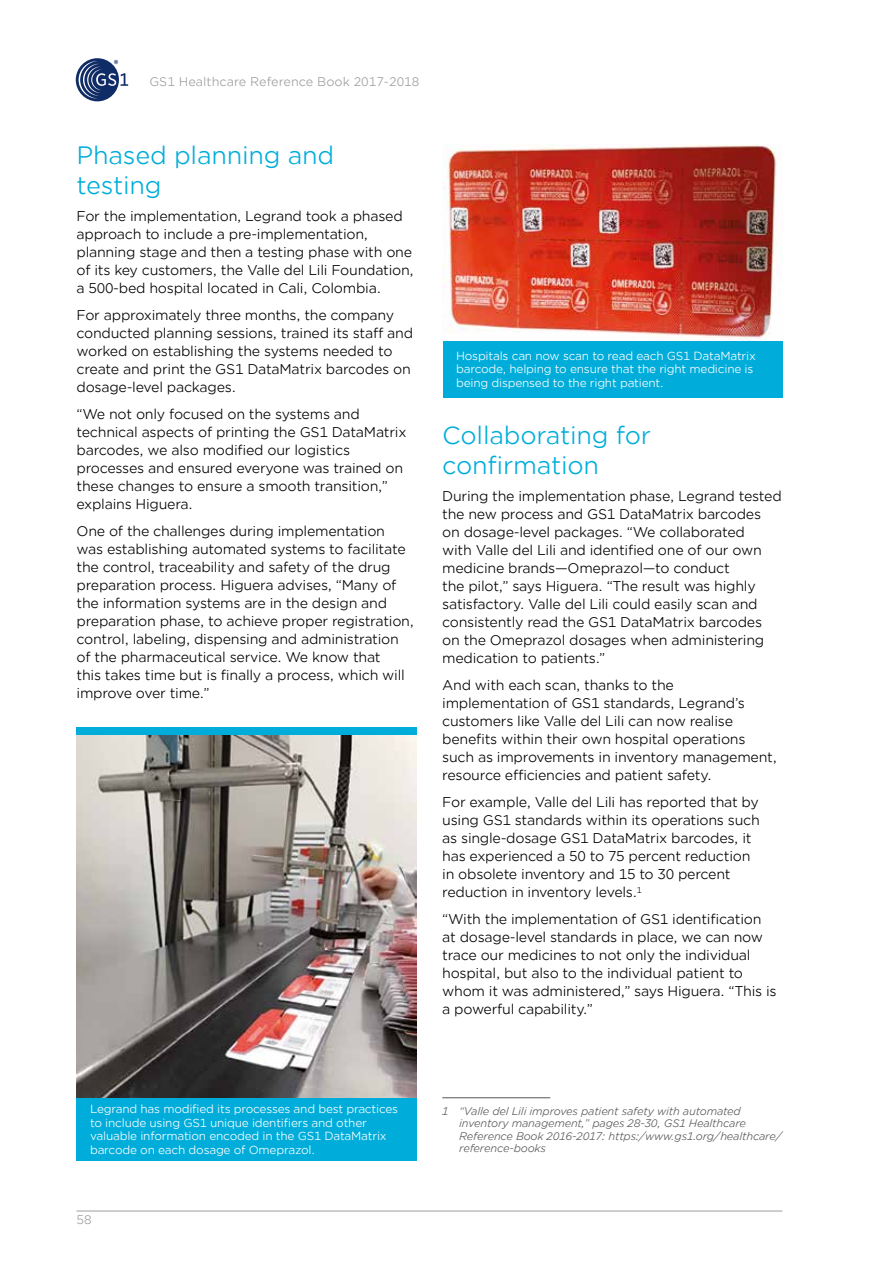
<style>
.page{position:relative;width:893px;height:1263px;background:#fff}
.page>*{position:absolute;margin:0;border:0;box-sizing:border-box;transform-origin:0 0}
.t1{font:24px/30px "Gotham Office";letter-spacing:-.01em;color:#00adda}
.t2{font:13.5px/18px "Gotham Office";letter-spacing:-.02em;color:#000}
.t3{font:12px "Gotham Office";color:#9d9d9c}
.t4{font:11.25px/13.5px "Gotham Office";letter-spacing:-.02em;color:#fff}
.t5{font:italic 10.5px/12.6px "Gotham Office";letter-spacing:-.02em;color:#575756}
</style>
<div class="page">
<hr style="left:442px;top:1097px;width:108px;height:1px;background:#575756">
<div style="left:77px;top:727px;width:340px;height:9px;background:#00adda"></div>
<div style="left:77px;top:1097px;width:340px;height:64px;background:#00adda"></div>
<img style="left:77px;top:736px;width:340px;height:361px">
<div style="left:443px;top:340px;width:339px;height:58px;background:#00adda"></div>
<img style="left:443px;top:145px;width:337px;height:195px">
<hr style="left:77px;top:1210px;width:705px;height:1px;background:#9d9d9c">
<svg style="left:76px;top:58px;width:43px;height:43px"></svg>
<svg style="left:79px;top:60px;width:49px;height:39px"></svg>
<p class="t3" style="left:149px;top:73px;width:271px">GS1 Healthcare Reference Book 2017-2018</p>
<h1 class="t1" style="left:77px;top:139px;width:259px">Phased planning and testing</h1>
<p class="t2" style="left:77px;top:206px;width:339px">For the implementation, Legrand took a phased approach to include a pre-implementation, planning stage and then a testing phase with one of its key customers, the Valle del Lili Foundation, a 500-bed hospital located in Cali, Colombia.</p>
<p class="t2" style="left:77px;top:305px;width:338px">For approximately three months, the company conducted planning sessions, trained its staff and worked on establishing the systems needed to create and print the GS1 DataMatrix barcodes on dosage-level packages.</p>
<p class="t2" style="left:77px;top:404px;width:331px">“We not only focused on the systems and technical aspects of printing the GS1 DataMatrix barcodes, we also modified our logistics processes and ensured everyone was trained on these changes to ensure a smooth transition,” explains Higuera.</p>
<p class="t2" style="left:77px;top:521px;width:339px">One of the challenges during implementation was establishing automated systems to facilitate the control, traceability and safety of the drug preparation process. Higuera advises, “Many of the information systems are in the design and preparation phase, to achieve proper registration, control, labeling, dispensing and administration of the pharmaceutical service. We know that<br>this takes time but is finally a process, which will improve over time.”</p>
<p class="t4" style="left:456px;top:349px;width:301px">Hospitals can now scan to read each GS1 DataMatrix barcode, helping to ensure that the right medicine is being dispensed to the right patient.</p>
<h1 class="t1" style="left:442px;top:420px;width:210px">Collaborating for confirmation</h1>
<p class="t2" style="left:442px;top:487px;width:341px">During the implementation phase, Legrand tested the new process and GS1 DataMatrix barcodes on dosage-level packages. “We collaborated<br>with Valle del Lili and identified one of our own medicine brands—Omeprazol—to conduct<br>the pilot,” says Higuera. “The result was highly satisfactory. Valle del Lili could easily scan and consistently read the GS1 DataMatrix barcodes on the Omeprazol dosages when administering medication to patients.”</p>
<p class="t2" style="left:442px;top:676px;width:336px">And with each scan, thanks to the implementation of GS1 standards, Legrand’s customers like Valle del Lili can now realise benefits within their own hospital operations such as improvements in inventory management, resource efficiencies and patient safety.</p>
<p class="t2" style="left:442px;top:793px;width:319px">For example, Valle del Lili has reported that by using GS1 standards within its operations such as single-dosage GS1 DataMatrix barcodes, it has experienced a 50 to 75 percent reduction in obsolete inventory and 15 to 30 percent reduction in inventory levels.<sup>1</sup></p>
<p class="t2" style="left:442px;top:910px;width:336px">“With the implementation of GS1 identification at dosage-level standards in place, we can now trace our medicines to not only the individual hospital, but also to the individual patient to whom it was administered,” says Higuera. “This is a powerful capability.”</p>
<p class="t4" style="left:90px;top:1102px;width:310px">Legrand has modified its processes and best practices to include using GS1 unique identifiers and other valuable information encoded in the GS1 DataMatrix barcode on each dosage of Omeprazol.</p>
<p class="t3" style="left:77px;top:1212px;width:17px">58</p>
<p class="t5" style="left:459px;top:1104px;width:325px;text-indent:-17px">1 “Valle del Lili improves patient safety with automated inventory management,” pages 28-30, GS1 Healthcare Reference Book 2016-2017: https:/www.gs1.org/healthcare/ reference-books</p>
</div>
